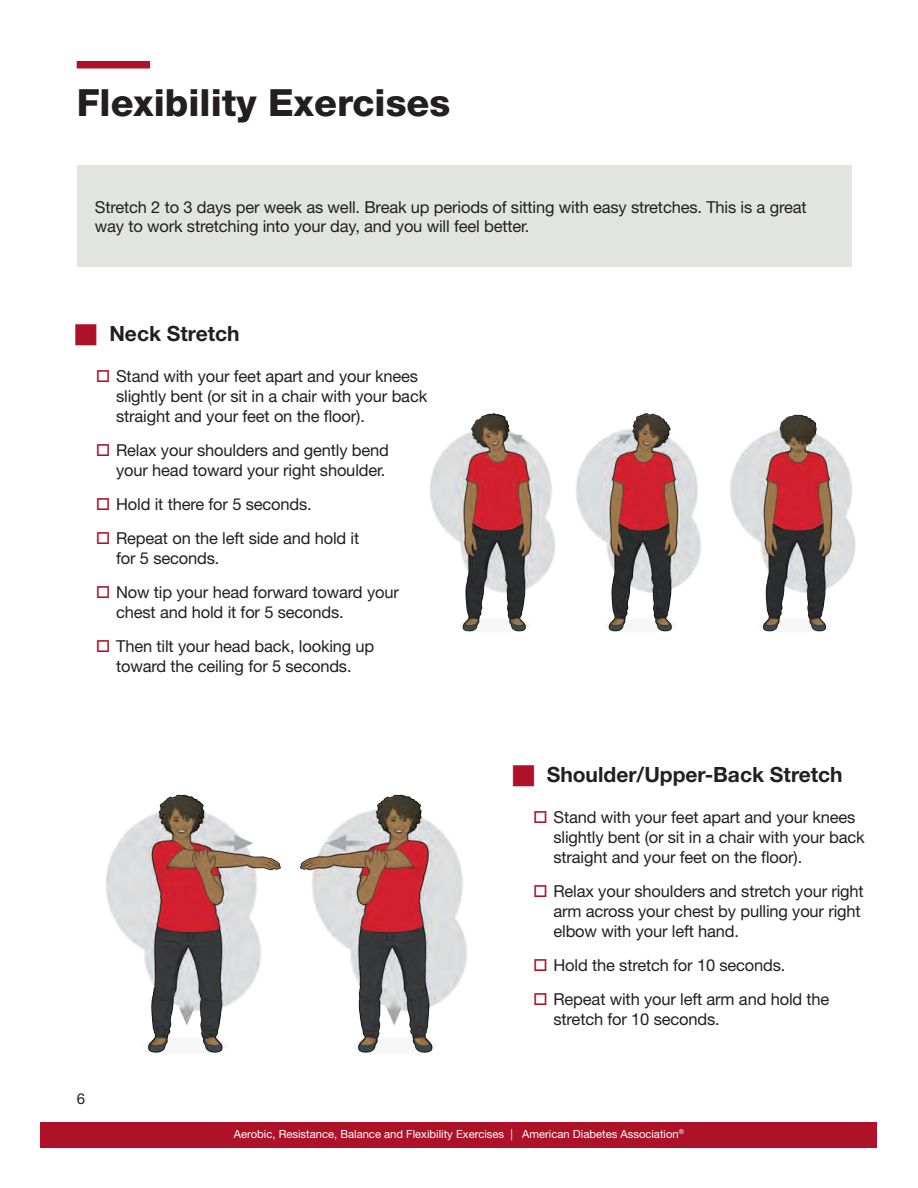
<style>
.page{position:relative;width:918px;height:1188px;background:#fff}
.page>*{position:absolute;margin:0;border:0;box-sizing:border-box;transform-origin:0 0}
.t1{font:800 37.5px "Helvetica Neue LT Pro";color:#231f20}
.t2{font:700 21px "Helvetica Neue LT Pro";color:#231f20}
.t3{font:16.5px/20.2px "Helvetica Neue LT Pro";letter-spacing:-.01em;color:#231f20}
.t4{font:15px "Helvetica Neue LT Pro";color:#231f20}
.t5{font:11.25px "Helvetica Neue LT Pro";color:#fff}
</style>
<div class="page">
<div style="left:40px;top:1122px;width:838px;height:26px;background:#ae1229"></div>
<div style="left:77px;top:166px;width:775px;height:101px;background:#e2e4e2"></div>
<div style="left:77px;top:61px;width:73px;height:7px;background:#ae1229"></div>
<img style="left:430px;top:413px;width:426px;height:219px">
<img style="left:299px;top:794px;width:168px;height:259px">
<img style="left:106px;top:794px;width:175px;height:259px">
<h1 class="t1" style="left:77px;top:80px;width:375px">Flexibility Exercises</h1>
<p class="t3" style="left:95px;top:197px;width:713px;line-height:19.5px">Stretch 2 to 3 days per week as well. Break up periods of sitting with easy stretches. This is a great way to work stretching into your day, and you will feel better.</p>
<p class="t2" style="left:109px;top:321px;width:132px">Neck Stretch</p>
<p class="t3" style="left:116px;top:365px;width:313px">Stand with your feet apart and your knees slightly bent (or sit in a chair with your back straight and your feet on the floor).</p>
<p class="t3" style="left:116px;top:440px;width:274px">Relax your shoulders and gently bend your head toward your right shoulder.</p>
<p class="t3" style="left:116px;top:487px;width:245px;line-height:33.8px">Hold it there for 5 seconds.<br>Repeat on the left side and hold it</p>
<p class="t3" style="left:116px;top:541px;width:284px;line-height:33.8px">for 5 seconds.<br>Now tip your head forward toward your</p>
<p class="t3" style="left:116px;top:595px;width:260px;line-height:33.8px">chest and hold it for 5 seconds.<br>Then tilt your head back, looking up</p>
<p class="t3" style="left:116px;top:656px;width:237px">toward the ceiling for 5 seconds.</p>
<p class="t4" style="left:77px;top:1090px;width:10px">6</p>
<p class="t2" style="left:547px;top:762px;width:298px">Shoulder/Upper-Back Stretch</p>
<p class="t3" style="left:553px;top:806px;width:313px">Stand with your feet apart and your knees slightly bent (or sit in a chair with your back straight and your feet on the floor).</p>
<p class="t3" style="left:553px;top:881px;width:312px">Relax your shoulders and stretch your right arm across your chest by pulling your right elbow with your left hand.</p>
<p class="t3" style="left:553px;top:948px;width:277px;line-height:33.8px">Hold the stretch for 10 seconds.<br>Repeat with your left arm and hold the</p>
<p class="t3" style="left:553px;top:1009px;width:168px">stretch for 10 seconds.</p>
<p class="t5" style="left:234px;top:1127px;width:452px">Aerobic, Resistance, Balance and Flexibility Exercises | American Diabetes Association<sup>®</sup></p>
</div>
